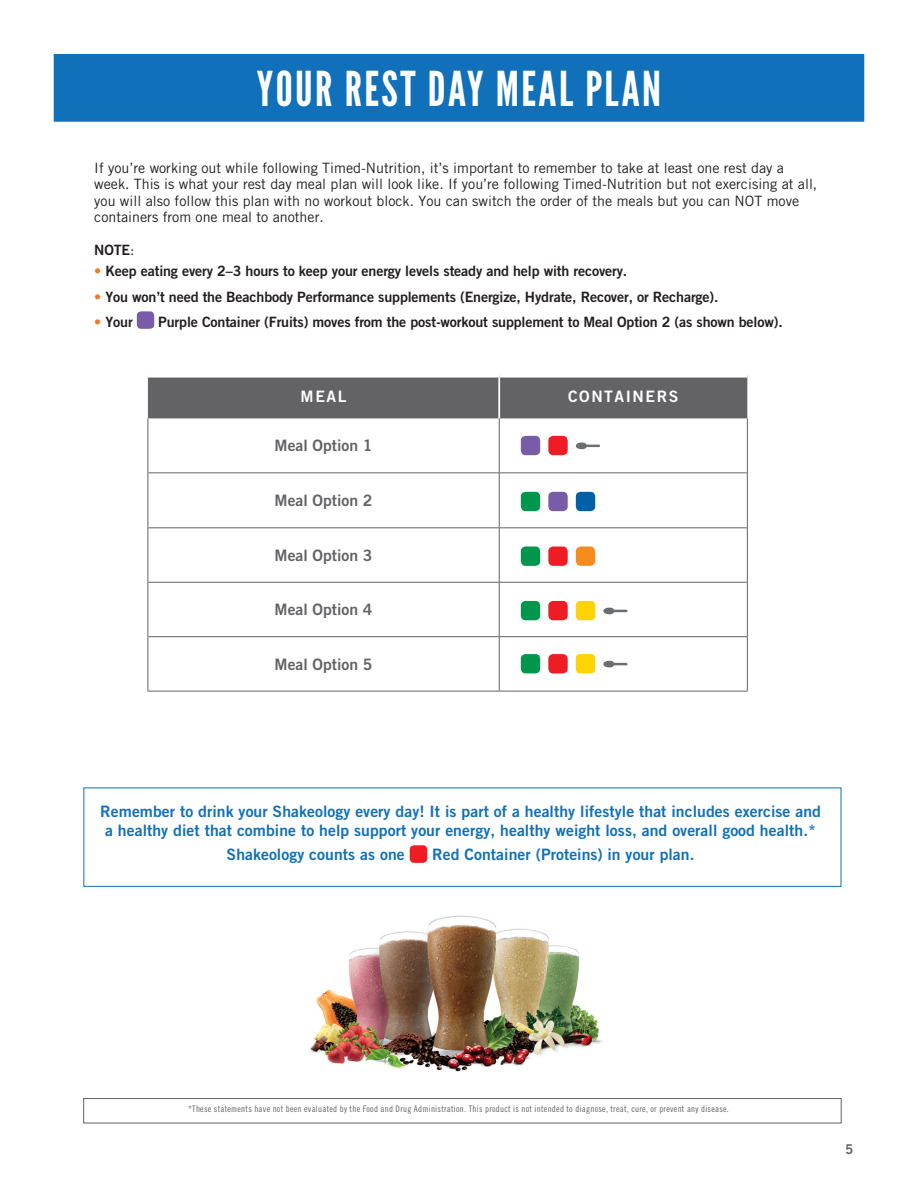
<style>
.page{position:relative;width:918px;height:1188px;background:#fff}
.page>*{position:absolute;margin:0;border:0;box-sizing:border-box;transform-origin:0 0}
.t1{font:48px "League Gothic";letter-spacing:.05em;color:#fff}
.t2{font:15.75px/18.8px "Trade Gothic Bold Two";letter-spacing:.005em;color:#1070b9;text-align:center}
.t3{font:15.75px "Trade Gothic Bold Two";color:#636366}
.t4{font:15.75px "Trade Gothic Bold Two";letter-spacing:.1em;color:#fff}
.t5{font:500 14.25px/16.5px "Trade Gothic";color:#231f20}
.t6{font:14.25px "Trade Gothic Bold Two";letter-spacing:-.01em;color:#231f20}
.t7{font:13.5px "Trade Gothic Bold Two";color:#636366}
.t8{font:9px "Trade Gothic Condensed No.";letter-spacing:.03em;color:#636366}
.s1{font-family:"Trade Gothic";font-weight:500}
.s2{color:#f47921}
</style>
<div class="page">
<img style="left:310px;top:915px;width:293px;height:157px">
<div style="left:137px;top:311px;width:17px;height:18px;background:#785ca7;border-radius:4px"></div>
<div style="left:83px;top:1098px;width:758px;height:25px;border:1px solid #636366"></div>
<div style="left:54px;top:55px;width:810px;height:66px;background:#1070b9"></div>
<div style="left:54px;top:54px;width:810px;height:68px;border:1px solid #1070b9"></div>
<div style="left:410px;top:845px;width:17px;height:18px;background:#ee1d23;border-radius:4px"></div>
<div style="left:83px;top:788px;width:758px;height:99px;border:1px solid #1070b9"></div>
<div style="left:148px;top:378px;width:599px;height:40px;background:#636366"></div>
<hr style="left:498px;top:378px;width:2px;height:40px;background:#fff">
<hr style="left:147px;top:418px;width:1px;height:55px;background:#636366">
<hr style="left:747px;top:418px;width:1px;height:55px;background:#636366">
<hr style="left:147px;top:473px;width:1px;height:55px;background:#636366">
<hr style="left:747px;top:473px;width:1px;height:55px;background:#636366">
<hr style="left:147px;top:528px;width:1px;height:54px;background:#636366">
<hr style="left:747px;top:528px;width:1px;height:54px;background:#636366">
<hr style="left:147px;top:582px;width:1px;height:55px;background:#636366">
<hr style="left:747px;top:582px;width:1px;height:55px;background:#636366">
<hr style="left:147px;top:637px;width:1px;height:54px;background:#636366">
<hr style="left:747px;top:637px;width:1px;height:54px;background:#636366">
<hr style="left:147px;top:691px;width:352px;height:1px;background:#636366">
<hr style="left:499px;top:691px;width:249px;height:1px;background:#636366">
<hr style="left:499px;top:418px;width:1px;height:55px;background:#636366">
<hr style="left:148px;top:473px;width:351px;height:1px;background:#636366">
<hr style="left:499px;top:473px;width:248px;height:1px;background:#636366">
<hr style="left:499px;top:473px;width:1px;height:55px;background:#636366">
<hr style="left:148px;top:528px;width:351px;height:1px;background:#636366">
<hr style="left:499px;top:528px;width:248px;height:1px;background:#636366">
<hr style="left:499px;top:528px;width:1px;height:54px;background:#636366">
<hr style="left:148px;top:582px;width:351px;height:1px;background:#636366">
<hr style="left:499px;top:582px;width:248px;height:1px;background:#636366">
<hr style="left:499px;top:582px;width:1px;height:54px;background:#636366">
<hr style="left:148px;top:636px;width:351px;height:1px;background:#636366">
<hr style="left:499px;top:636px;width:248px;height:1px;background:#636366">
<hr style="left:499px;top:637px;width:1px;height:54px;background:#636366">
<div style="left:521px;top:436px;width:19px;height:19px;background:#785ca7;border-radius:5px"></div>
<div style="left:548px;top:436px;width:20px;height:19px;background:#ee1d23;border-radius:5px"></div>
<svg style="left:576px;top:442px;width:24px;height:7px"></svg>
<div style="left:521px;top:492px;width:19px;height:19px;background:#00964c;border-radius:5px"></div>
<div style="left:548px;top:492px;width:20px;height:19px;background:#785ca7;border-radius:5px"></div>
<div style="left:576px;top:492px;width:19px;height:19px;background:#0160a8;border-radius:5px"></div>
<div style="left:521px;top:547px;width:19px;height:19px;background:#00964c;border-radius:5px"></div>
<div style="left:548px;top:547px;width:20px;height:19px;background:#ee1d23;border-radius:5px"></div>
<div style="left:576px;top:547px;width:19px;height:19px;background:#f68b1f;border-radius:5px"></div>
<div style="left:521px;top:601px;width:19px;height:19px;background:#00964c;border-radius:5px"></div>
<div style="left:548px;top:601px;width:20px;height:19px;background:#ee1d23;border-radius:5px"></div>
<div style="left:576px;top:601px;width:19px;height:19px;background:#fed304;border-radius:4px"></div>
<svg style="left:603px;top:607px;width:25px;height:7px"></svg>
<div style="left:521px;top:654px;width:19px;height:19px;background:#00964c;border-radius:5px"></div>
<div style="left:548px;top:654px;width:20px;height:19px;background:#ee1d23;border-radius:5px"></div>
<div style="left:576px;top:654px;width:19px;height:19px;background:#fed304;border-radius:4px"></div>
<svg style="left:603px;top:661px;width:25px;height:7px"></svg>
<h1 class="t1" style="left:257px;top:60px;width:406px">YOUR REST DAY MEAL PLAN</h1>
<p class="t5" style="left:94px;top:159px;width:725px">If you’re working out while following Timed-Nutrition, it’s important to remember to take at least one rest day a week. This is what your rest day meal plan will look like. If you’re following Timed-Nutrition but not exercising at all, you will also follow this plan with no workout block. You can switch the order of the meals but you can NOT move containers from one meal to another.</p>
<p class="t6" style="left:94px;top:241px;width:42px">NOTE<span class="s1">:</span></p>
<p class="t6" style="left:94px;top:262px;width:535px"><span class="s2">•</span> Keep eating every 2–3 hours to keep your energy levels steady and help with recovery.</p>
<p class="t6" style="left:94px;top:288px;width:626px"><span class="s2">•</span> You won’t need the Beachbody Performance supplements (Energize, Hydrate, Recover, or Recharge).</p>
<p class="t6" style="left:94px;top:313px;width:40px"><span class="s2">•</span> Your</p>
<p class="t6" style="left:158px;top:313px;width:626px">Purple Container (Fruits) moves from the post-workout supplement to Meal Option 2 (as shown below).</p>
<p class="t4" style="left:301px;top:387px;width:47px">MEAL</p>
<p class="t4" style="left:568px;top:387px;width:112px">CONTAINERS</p>
<p class="t3" style="left:275px;top:436px;width:99px">Meal Option 1</p>
<p class="t3" style="left:275px;top:491px;width:99px">Meal Option 2</p>
<p class="t3" style="left:275px;top:545px;width:99px">Meal Option 3</p>
<p class="t3" style="left:275px;top:600px;width:99px">Meal Option 4</p>
<p class="t3" style="left:275px;top:654px;width:99px">Meal Option 5</p>
<p class="t2" style="left:100px;top:802px;width:722px">Remember to drink your Shakeology every day! It is part of a healthy lifestyle that includes exercise and a healthy diet that combine to help support your energy, healthy weight loss, and overall good health.*</p>
<p class="t2" style="left:227px;top:845px;width:180px">Shakeology counts as one</p>
<p class="t2" style="left:432px;top:845px;width:264px">Red Container (Proteins) in your plan.</p>
<p class="t8" style="left:188px;top:1104px;width:542px">*These statements have not been evaluated by the Food and Drug Administration. This product is not intended to diagnose, treat, cure, or prevent any disease.</p>
<p class="t7" style="left:845px;top:1141px;width:10px">5</p>
</div>
